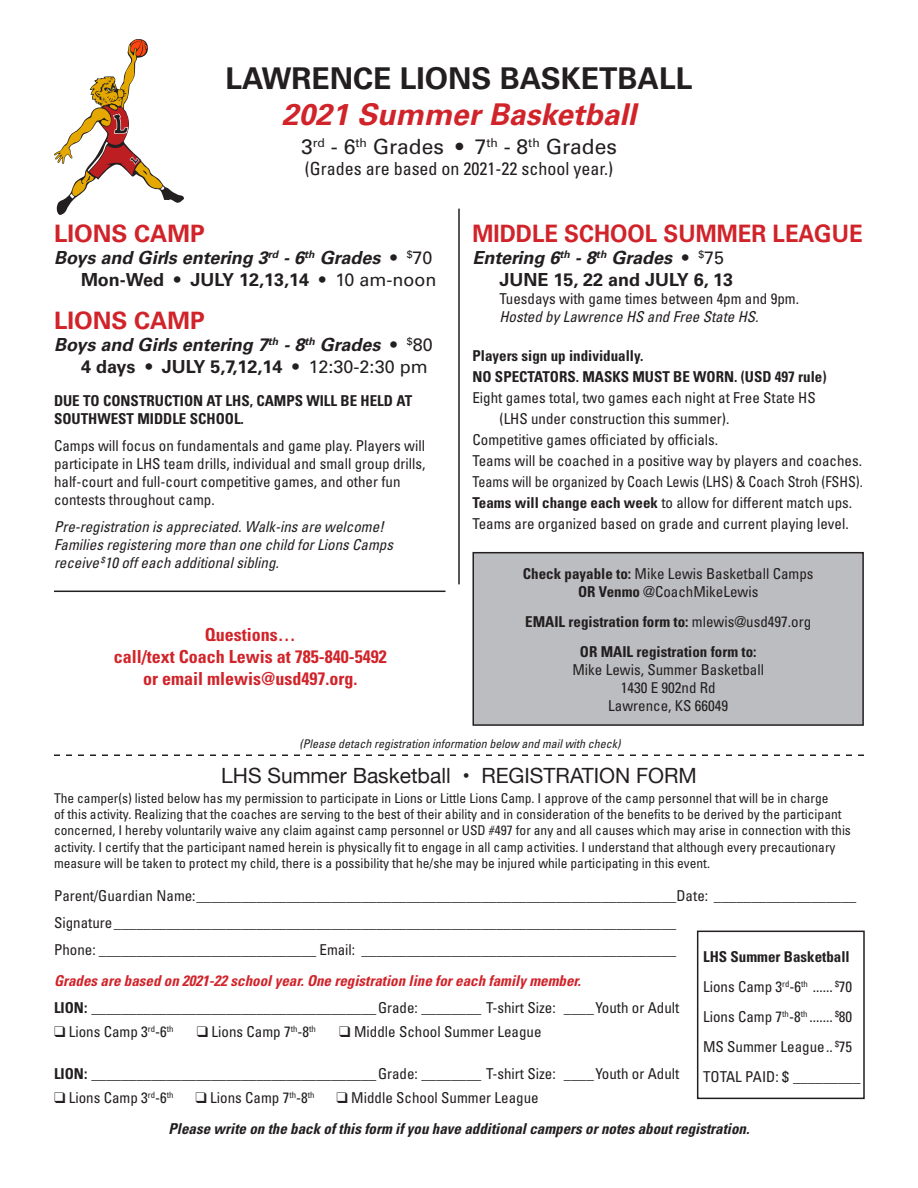
<style>
.page{position:relative;width:918px;height:1188px;background:#fff}
.page>*{position:absolute;margin:0;border:0;box-sizing:border-box;transform-origin:0 0}
.t1{font:700 30px "Univers LT Std";color:#231f20}
.t2{font:italic 700 30px "Univers LT Std";color:#d1232a}
.t3{font:700 24px "Univers LT Std";color:#d1232a;scale:.93 1}
.t4{font:700 24px "Univers LT Std";color:#d1232a}
.t5{font:21px "Helvetica Neue";color:#231f20}
.t6{font:21px "Univers LT Std";color:#231f20}
.t7{font:italic 700 18px "Univers LT Std";color:#231f20}
.t8{font:700 18px "Univers LT Std";color:#231f20}
.t9{font:700 condensed 18px "Univers LT Std";color:#d1232a}
.t10{font:condensed 18px "Univers LT Std";color:#231f20}
.t11{font:condensed 15px/18px "Univers LT Std";color:#231f20;text-align:justify}
.t12{font:700 condensed 15px/18px "Univers LT Std";color:#231f20}
.t13{font:italic condensed 15px "Univers LT Std";color:#231f20}
.t14{font:italic 700 condensed 15px "Univers LT Std";color:#231f20}
.t15{font:italic 700 condensed 15px "Univers LT Std";color:#d1232a}
.t16{font:condensed 15px "Univers LT Std";color:#231f20;scale:.94 1}
.t17{font:condensed 13.5px/16.2px "Univers LT Std";color:#231f20}
.t18{font:italic condensed 12px "Univers LT Std";color:#231f20}
.s1{font-weight:400;font-style:normal}
.s2{font-weight:400}
.s3{font-weight:700}
</style>
<div class="page">
<div style="left:473px;top:553px;width:390px;height:172px;background:#bcbdc0"></div>
<div style="left:472px;top:552px;width:392px;height:174px;border:2px solid #231f20"></div>
<svg style="left:54px;top:754px;width:810px;height:2px"></svg>
<hr style="left:458px;top:209px;width:2px;height:375px;background:#231f20">
<svg style="left:54px;top:39px;width:130px;height:176px"></svg>
<div style="left:697px;top:931px;width:168px;height:168px;border:2px solid #231f20"></div>
<hr style="left:54px;top:591px;width:392px;height:1px;background:#231f20">
<p class="t1" style="left:225px;top:61px;width:469px">LAWRENCE LIONS BASKETBALL</p>
<p class="t2" style="left:282px;top:97px;width:356px">2021 Summer Basketball</p>
<p class="t6" style="left:301px;top:134px;width:317px">3<sup>rd</sup> - 6<sup>th</sup> Grades • 7<sup>th</sup> - 8<sup>th</sup> Grades</p>
<p class="t10" style="left:305px;top:157px;width:310px">(Grades are based on 2021-22 school year.)</p>
<p class="t4" style="left:54px;top:220px;width:152px">LIONS CAMP</p>
<p class="t7" style="left:54px;top:247px;width:380px">Boys and Girls entering 3<sup>rd</sup> - 6<sup>th</sup> Grades <span class="s1">•</span> <sup>$</sup><span class="s1">70</span></p>
<p class="t8" style="left:81px;top:269px;width:357px">Mon-Wed • JULY 12,13,14 <span class="s2">• 10 am-noon</span></p>
<p class="t4" style="left:54px;top:307px;width:152px">LIONS CAMP</p>
<p class="t7" style="left:54px;top:334px;width:380px">Boys and Girls entering 7<sup>th</sup> - 8<sup>th</sup> Grades <span class="s1">•</span> <sup>$</sup><span class="s1">80</span></p>
<p class="t8" style="left:81px;top:356px;width:348px">4 days • JULY 5,7,12,14 <span class="s2">• 12:30-2:30 pm</span></p>
<p class="t12" style="left:54px;top:391px;width:360px">DUE TO CONSTRUCTION AT LHS, CAMPS WILL BE HELD AT<br>SOUTHWEST MIDDLE SCHOOL.</p>
<p class="t11" style="left:54px;top:436px;width:373px">Camps will focus on fundamentals and game play. Players will participate in LHS team drills, individual and small group drills, half-court and full-court competitive games, and other fun</p>
<p class="t11" style="left:54px;top:490px;width:162px">contests throughout camp.</p>
<p class="t13" style="left:54px;top:517px;width:332px">Pre-registration is appreciated. Walk-ins are welcome!</p>
<p class="t13" style="left:54px;top:535px;width:341px">Families registering more than one child for Lions Camps</p>
<p class="t13" style="left:54px;top:553px;width:226px">receive <sup>$</sup>10 off each additional sibling.</p>
<p class="t9" style="left:205px;top:624px;width:92px">Questions…</p>
<p class="t9" style="left:114px;top:646px;width:274px">call/text Coach Lewis at 785-840-5492</p>
<p class="t9" style="left:143px;top:667px;width:216px">or email mlewis@usd497.org.</p>
<p class="t3" style="left:472px;top:220px;width:421px">MIDDLE SCHOOL SUMMER LEAGUE</p>
<p class="t7" style="left:472px;top:247px;width:253px">Entering 6<sup>th</sup> - 8<sup>th</sup> Grades <span class="s1">•</span> <sup>$</sup><span class="s1">75</span></p>
<p class="t8" style="left:499px;top:269px;width:235px">JUNE 15, 22 and JULY 6, 13</p>
<p class="t11" style="left:499px;top:289px;width:301px">Tuesdays with game times between 4pm and 9pm.</p>
<p class="t13" style="left:499px;top:307px;width:261px">Hosted by Lawrence HS and Free State HS.</p>
<p class="t12" style="left:472px;top:346px;width:173px">Players sign up individually.</p>
<p class="t12" style="left:472px;top:367px;width:356px">NO SPECTATORS. MASKS MUST BE WORN. (USD 497 rule)</p>
<p class="t11" style="left:472px;top:388px;width:345px">Eight games total, two games each night at Free State HS</p>
<p class="t11" style="left:499px;top:409px;width:231px">(LHS under construction this summer).</p>
<p class="t11" style="left:472px;top:430px;width:247px">Competitive games officiated by officials.</p>
<p class="t11" style="left:472px;top:451px;width:391px">Teams will be coached in a positive way by players and coaches.</p>
<p class="t16" style="left:472px;top:472px;width:417px">Teams will be organized by Coach Lewis (LHS) &amp; Coach Stroh (FSHS).</p>
<p class="t11" style="left:472px;top:493px;width:381px"><span class="s3">Teams will change each week</span> to allow for different match ups.</p>
<p class="t11" style="left:472px;top:514px;width:378px">Teams are organized based on grade and current playing level.</p>
<p class="t11" style="left:523px;top:564px;width:292px"><span class="s3">Check payable to:</span> Mike Lewis Basketball Camps</p>
<p class="t11" style="left:578px;top:582px;width:182px"><span class="s3">OR Venmo</span> @CoachMikeLewis</p>
<p class="t12" style="left:525px;top:613px;width:287px">EMAIL registration form to: <span class="s2">mlewis@usd497.org</span></p>
<p class="t12" style="left:580px;top:643px;width:178px">OR MAIL registration form to:</p>
<p class="t11" style="left:572px;top:660px;width:193px">Mike Lewis, Summer Basketball</p>
<p class="t11" style="left:621px;top:678px;width:96px">1430 E 902nd Rd</p>
<p class="t11" style="left:608px;top:696px;width:121px">Lawrence, KS 66049</p>
<p class="t18" style="left:299px;top:736px;width:323px">(Please detach registration information below and mail with check)</p>
<p class="t5" style="left:221px;top:760px;width:477px">LHS Summer Basketball • REGISTRATION FORM</p>
<p class="t17" style="left:54px;top:790px;width:798px">The camper(s) listed below has my permission to participate in Lions or Little Lions Camp. I approve of the camp personnel that will be in charge<br>of this activity. Realizing that the coaches are serving to the best of their ability and in consideration of the benefits to be derived by the participant concerned, I hereby voluntarily waive any claim against camp personnel or USD #497 for any and all causes which may arise in connection with this activity. I certify that the participant named herein is physically fit to engage in all camp activities. I understand that although every precautionary measure will be taken to protect my child, there is a possibility that he/she may be injured while participating in this event.</p>
<p class="t11" style="left:54px;top:887px;width:804px">Parent/Guardian Name:________________________________________________________________Date: ___________________</p>
<p class="t11" style="left:54px;top:914px;width:624px">Signature___________________________________________________________________________</p>
<p class="t11" style="left:54px;top:941px;width:624px">Phone: _____________________________ Email: __________________________________________</p>
<p class="t12" style="left:703px;top:947px;width:148px">LHS Summer Basketball</p>
<p class="t11" style="left:703px;top:977px;width:151px">Lions Camp 3<sup>rd</sup>-6<sup>th</sup> ...... <sup>$</sup>70</p>
<p class="t11" style="left:703px;top:1007px;width:151px">Lions Camp 7<sup>th</sup>-8<sup>th</sup> ....... <sup>$</sup>80</p>
<p class="t11" style="left:703px;top:1037px;width:151px">MS Summer League.. <sup>$</sup>75</p>
<p class="t11" style="left:703px;top:1067px;width:159px">TOTAL PAID: $ _________</p>
<p class="t15" style="left:54px;top:972px;width:528px">Grades are based on 2021-22 school year. One registration line for each family member.</p>
<p class="t11" style="left:54px;top:998px;width:627px"><span class="s3">LION:</span> ______________________________________Grade: ________ T-shirt Size: ____Youth or Adult</p>
<p class="t11" style="left:54px;top:1022px;width:121px">❑ Lions Camp 3<sup>rd</sup>-6<sup>th</sup></p>
<p class="t11" style="left:197px;top:1022px;width:121px">❑ Lions Camp 7<sup>th</sup>-8<sup>th</sup></p>
<p class="t11" style="left:339px;top:1022px;width:204px">❑ Middle School Summer League</p>
<p class="t11" style="left:54px;top:1064px;width:627px"><span class="s3">LION:</span> ______________________________________Grade: ________ T-shirt Size: ____Youth or Adult</p>
<p class="t11" style="left:54px;top:1088px;width:121px">❑ Lions Camp 3<sup>rd</sup>-6<sup>th</sup></p>
<p class="t11" style="left:196px;top:1088px;width:121px">❑ Lions Camp 7<sup>th</sup>-8<sup>th</sup></p>
<p class="t11" style="left:337px;top:1088px;width:204px">❑ Middle School Summer League</p>
<p class="t14" style="left:169px;top:1119px;width:582px">Please write on the back of this form if you have additional campers or notes about registration.</p>
</div>
